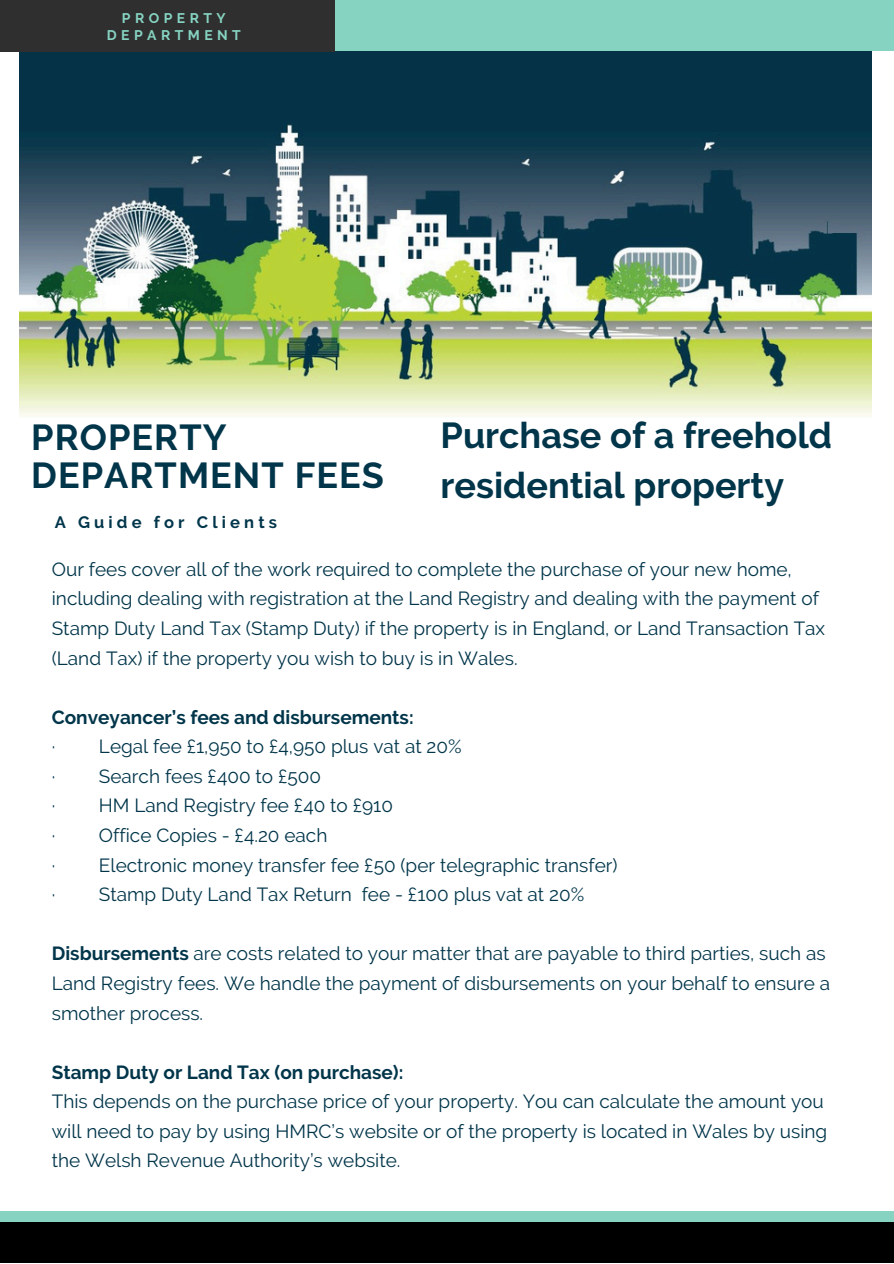
<style>
.page{position:relative;width:894px;height:1264px;background:#fff}
.page>*{position:absolute;margin:0;border:0;box-sizing:border-box;transform-origin:0 0}
.t1{font:700 36px/49.5px "Raleway";color:#00354a}
.t2{font:700 36px/38.2px "Raleway";letter-spacing:.03em;color:#00354a}
.t3{font:19.05px/29.5px "Raleway";color:#00354a}
.t4{font:700 16.5px "Raleway";letter-spacing:.25em;color:#00354a}
.t5{font:700 13.95px/16.6px "Raleway";letter-spacing:.32em;color:#86d3c1;text-align:center}
.s1{font-weight:700}
</style>
<div class="page">
<img style="left:20px;top:51px;width:851px;height:365px">
<div style="left:322px;top:0;width:571px;height:51px;background:#86d3c1"></div>
<div style="left:0;top:0;width:335px;height:51px;background:#2f2f2f"></div>
<div style="left:0;top:1221px;width:893px;height:41px;background:#000"></div>
<div style="left:0;top:1211px;width:893px;height:10px;background:#86d3c1"></div>
<p class="t5" style="left:107px;top:10px;width:135px">PROPERTY<br>DEPARTMENT</p>
<p class="t2" style="left:31px;top:418px;width:354px">PROPERTY<br>DEPARTMENT FEES</p>
<p class="t4" style="left:55px;top:513px;width:224px">A Guide for Clients</p>
<h3 class="t1" style="left:440px;top:411px;width:393px">Purchase of a freehold residential property</h3>
<h2 class="t3" style="left:52px;top:554px;width:774px">Our fees cover all of the work required to complete the purchase of your new home, including dealing with registration at the Land Registry and dealing with the payment of Stamp Duty Land Tax (Stamp Duty) if the property is in England, or Land Transaction Tax (Land Tax) if the property you wish to buy is in Wales.</h2>
<h1 class="t3" style="left:52px;top:702px;width:567px"><span class="s1">Conveyancer’s fees and disbursements:<br></span>· Legal fee £1,950 to £4,950 plus vat at 20%<br>· Search fees £400 to £500<br>· HM Land Registry fee £40 to £910<br>· Office Copies - £4.20 each<br>· Electronic money transfer fee £50 (per telegraphic transfer) · Stamp Duty Land Tax Return fee - £100 plus vat at 20%</h1>
<h4 class="t3" style="left:52px;top:938px;width:779px"><span class="s1">Disbursements</span> are costs related to your matter that are payable to third parties, such as<br>Land Registry fees. We handle the payment of disbursements on your behalf to ensure a smother process.</h4>
<h3 class="t3" style="left:52px;top:1057px;width:776px"><span class="s1">Stamp Duty or Land Tax (on purchase):<br></span>This depends on the purchase price of your property. You can calculate the amount you will need to pay by using HMRC’s website or of the property is located in Wales by using the Welsh Revenue Authority’s website.</h3>
</div>
